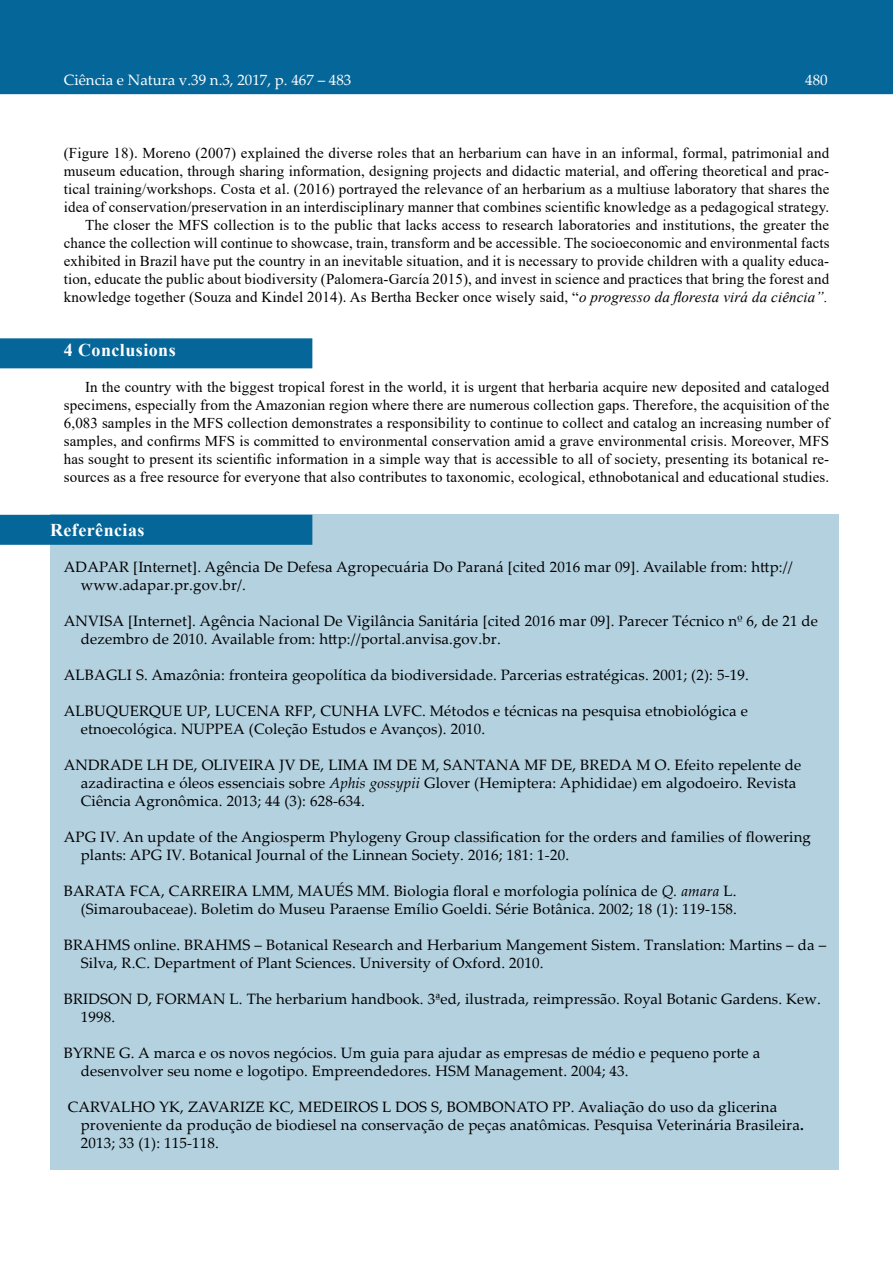
<style>
.page{position:relative;width:893px;height:1263px;background:#fff}
.page>*{position:absolute;margin:0;border:0;box-sizing:border-box;transform-origin:0 0}
.t1{font:700 18px "Times New Roman";letter-spacing:.025em;color:#fff}
.t2{font:15px/18px "Times New Roman";letter-spacing:.01em;color:#000;text-align:right}
.t3{font:15px/18px "Palatino Linotype";letter-spacing:.01em;color:#000}
.t4{font:15px "Palatino Linotype";color:#fff}
.s1{font-style:italic}
.s2{font-weight:700}
</style>
<div class="page">
<div style="left:0;top:0;width:893px;height:94px;background:#056699"></div>
<div style="left:50px;top:514px;width:789px;height:655px;background:#b4d1e0"></div>
<div style="left:1px;top:515px;width:311px;height:29px;background:#056699"></div>
<div style="left:0;top:515px;width:312px;height:30px;border:2px solid #056699"></div>
<div style="left:1px;top:339px;width:311px;height:29px;background:#056699"></div>
<div style="left:0;top:338px;width:312px;height:30px;border:2px solid #056699"></div>
<p class="t4" style="left:64px;top:70px;width:289px">Ciência e Natura v.39 n.3, 2017, p. 467 – 483</p>
<p class="t4" style="left:805px;top:70px;width:24px">480</p>
<p class="t2" style="left:64px;top:144px;width:767px">(Figure 18). Moreno (2007) explained the diverse roles that an herbarium can have in an informal, formal, patrimonial and museum education, through sharing information, designing projects and didactic material, and offering theoretical and prac&shy;tical training/workshops. Costa et al. (2016) portrayed the relevance of an herbarium as a multiuse laboratory that shares the idea of conservation/preservation in an interdisciplinary manner that combines scientific knowledge as a pedagogical strategy.<br>The closer the MFS collection is to the public that lacks access to research laboratories and institutions, the greater the chance the collection will continue to showcase, train, transform and be accessible. The socioeconomic and environmental facts exhibited in Brazil have put the country in an inevitable situation, and it is necessary to provide children with a quality educa&shy;tion, educate the public about biodiversity (Palomera-García 2015), and invest in science and practices that bring the forest and knowledge together (Souza and Kindel 2014). As Bertha Becker once wisely said, “<span class="s1">o progresso da floresta virá da ciência”.</span></p>
<p class="t1" style="left:64px;top:337px;width:113px">4 Conclusions</p>
<p class="t2" style="left:64px;top:378px;width:767px;text-align:justify;text-indent:21px">In the country with the biggest tropical forest in the world, it is urgent that herbaria acquire new deposited and cataloged specimens, especially from the Amazonian region where there are numerous collection gaps. Therefore, the acquisition of the 6,083 samples in the MFS collection demonstrates a responsibility to continue to collect and catalog an increasing number of samples, and confirms MFS is committed to environmental conservation amid a grave environmental crisis. Moreover, MFS has sought to present its scientific information in a simple way that is accessible to all of society, presenting its botanical re&shy;sources as a free resource for everyone that also contributes to taxonomic, ecological, ethnobotanical and educational studies.</p>
<p class="t1" style="left:50px;top:517px;width:96px">Referências</p>
<p class="t3" style="left:81px;top:558px;width:713px;text-indent:-17px">ADAPAR [Internet]. Agência De Defesa Agropecuária Do Paraná [cited 2016 mar 09]. Available from: http:// www.adapar.pr.gov.br/.</p>
<p class="t3" style="left:81px;top:612px;width:739px;text-indent:-17px">ANVISA [Internet]. Agência Nacional De Vigilância Sanitária [cited 2016 mar 09]. Parecer Técnico nº 6, de 21 de dezembro de 2010. Available from: http://portal.anvisa.gov.br.</p>
<p class="t3" style="left:64px;top:666px;width:687px">ALBAGLI S. Amazônia: fronteira geopolítica da biodiversidade. Parcerias estratégicas. 2001; (2): 5-19.</p>
<p class="t3" style="left:81px;top:702px;width:668px;text-indent:-17px">ALBUQUERQUE UP, LUCENA RFP, CUNHA LVFC. Métodos e técnicas na pesquisa etnobiológica e etnoecológica. NUPPEA (Coleção Estudos e Avanços). 2010.</p>
<p class="t3" style="left:81px;top:756px;width:722px;text-indent:-17px">ANDRADE LH DE, OLIVEIRA JV DE, LIMA IM DE M, SANTANA MF DE, BREDA M O. Efeito repelente de azadiractina e óleos essenciais sobre <span class="s1">Aphis gossypii</span> Glover (Hemiptera: Aphididae) em algodoeiro. Revista<br>Ciência Agronômica. 2013; 44 (3): 628-634.</p>
<p class="t3" style="left:81px;top:828px;width:732px;text-indent:-17px">APG IV. An update of the Angiosperm Phylogeny Group classification for the orders and families of flowering plants: APG IV. Botanical Journal of the Linnean Society. 2016; 181: 1-20.</p>
<p class="t3" style="left:64px;top:882px;width:675px;text-align:right">BARATA FCA, CARREIRA LMM, MAUÉS MM. Biologia floral e morfologia polínica de <span class="s1">Q. amara</span> L. (Simaroubaceae). Boletim do Museu Paraense Emílio Goeldi. Série Botânica. 2002; 18 (1): 119-158.</p>
<p class="t3" style="left:81px;top:936px;width:747px;text-indent:-17px">BRAHMS online. BRAHMS – Botanical Research and Herbarium Mangement Sistem. Translation: Martins – da –<br>Silva, R.C. Department of Plant Sciences. University of Oxford. 2010.</p>
<p class="t3" style="left:81px;top:990px;width:742px;text-indent:-17px">BRIDSON D, FORMAN L. The herbarium handbook. 3ªed, ilustrada, reimpressão. Royal Botanic Gardens. Kew.<br>1998.</p>
<p class="t3" style="left:81px;top:1044px;width:681px;text-indent:-17px">BYRNE G. A marca e os novos negócios. Um guia para ajudar as empresas de médio e pequeno porte a desenvolver seu nome e logotipo. Empreendedores. HSM Management. 2004; 43.</p>
<p class="t3" style="left:81px;top:1098px;width:724px;text-indent:-13px">CARVALHO YK, ZAVARIZE KC, MEDEIROS L DOS S, BOMBONATO PP. Avaliação do uso da glicerina proveniente da produção de biodiesel na conservação de peças anatômicas. Pesquisa Veterinária Brasileira<span class="s2">.<br></span>2013; 33 (1): 115-118.</p>
</div>
